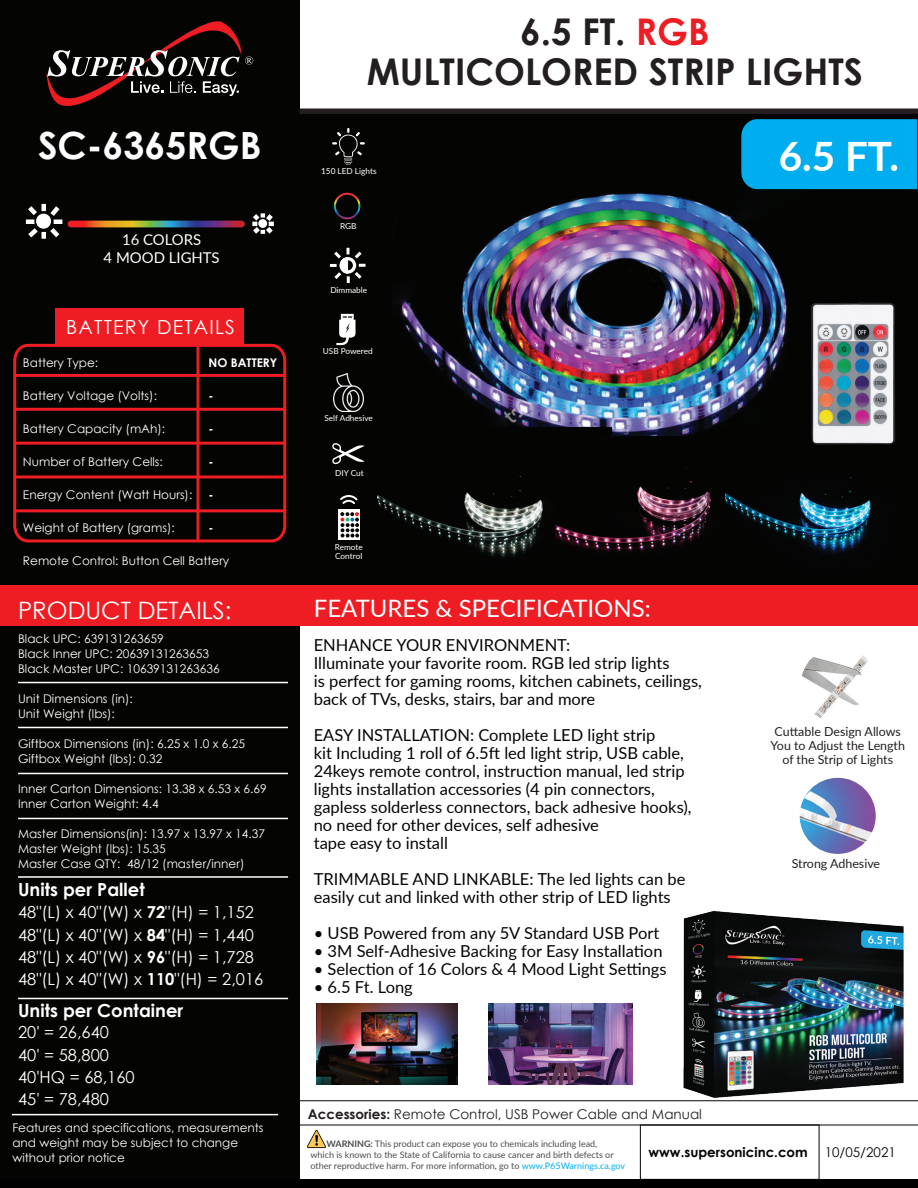
<style>
.page{position:relative;width:918px;height:1188px;background:#fff}
.page>*{position:absolute;margin:0;border:0;box-sizing:border-box;transform-origin:0 0}
.t1{font:700 40.5px "Lato";color:#fff}
.t2{font:700 37.5px "Century Gothic";color:#fff}
.t3{font:700 36.9px/40.2px "Century Gothic";color:#231f20;text-align:center}
.t4{font:24px "Lato";color:#fff}
.t5{font:24px "Century Gothic";color:#fff}
.t6{font:19.5px "Century Gothic";letter-spacing:.06em;color:#fff}
.t7{font:700 18px "Century Gothic";color:#fff}
.t8{font:16.5px/18px "Lato";color:#040503}
.t9{font:16.5px/22.4px "Century Gothic";color:#fff}
.t10{font:14.85px/17.9px "Lato";color:#fff;text-align:center}
.t11{font:13.5px "Century Gothic";color:#231f20}
.t12{font:700 13.35px "Century Gothic";color:#040503}
.t13{font:13.35px "Century Gothic";color:#040503}
.t14{font:12.45px/13.8px "Lato";color:#231f20;text-align:center}
.t15{font:12px/15px "Century Gothic";color:#fff}
.t16{font:700 12px "Century Gothic";color:#fff}
.t17{font:9px/10.8px "Lato";color:#4c4c4c}
.t18{font:8.25px/9.1px "Lato";color:#fff}
.s1{font-weight:700}
.s2{color:#ee1d23}
.s3{color:#00aeef}
</style>
<div class="page">
<div style="left:0;top:0;width:300px;height:1188px;background:#040503"></div>
<hr style="left:300px;top:1125px;width:618px;height:1px;background:#040503">
<div style="left:0;top:585px;width:918px;height:41px;background:#ee1d23"></div>
<svg style="left:46px;top:21px;width:207px;height:85px"></svg>
<div style="left:300px;top:109px;width:618px;height:6px;background:#231f20"></div>
<hr style="left:12px;top:1114px;width:266px;height:1px;background:#fff">
<div style="left:55px;top:309px;width:189px;height:36px;background:#ee1d23"></div>
<svg style="left:13px;top:343px;width:274px;height:200px"></svg>
<hr style="left:197px;top:345px;width:3px;height:196px;background:#ee1d23">
<hr style="left:18px;top:682px;width:270px;height:1px;background:#fff">
<hr style="left:18px;top:727px;width:270px;height:1px;background:#fff">
<hr style="left:18px;top:773px;width:270px;height:1px;background:#fff">
<hr style="left:18px;top:818px;width:270px;height:1px;background:#fff">
<hr style="left:18px;top:876px;width:270px;height:2px;background:#fff">
<hr style="left:18px;top:998px;width:270px;height:1px;background:#fff">
<div style="left:0;top:1179px;width:918px;height:9px;background:#000"></div>
<img style="left:307px;top:1129px;width:19px;height:20px">
<div style="left:640px;top:1125px;width:179px;height:55px;border:1px solid #040503"></div>
<hr style="left:300px;top:1100px;width:618px;height:1px;background:#040503">
<svg style="left:25px;top:203px;width:38px;height:36px"></svg>
<svg style="left:68px;top:221px;width:177px;height:6px"></svg>
<svg style="left:252px;top:213px;width:22px;height:21px"></svg>
<div style="left:300px;top:115px;width:618px;height:470px;background:#040503"></div>
<img style="left:398px;top:189px;width:436px;height:247px">
<img style="left:801px;top:647px;width:76px;height:76px;border-radius:38px">
<img style="left:800px;top:778px;width:76px;height:76px;border-radius:38px">
<svg style="left:332px;top:128px;width:33px;height:36px"></svg>
<svg style="left:334px;top:193px;width:26px;height:26px"></svg>
<svg style="left:332px;top:443px;width:33px;height:21px"></svg>
<svg style="left:330px;top:248px;width:36px;height:35px"></svg>
<div style="left:339px;top:509px;width:21px;height:31px;background:#fff"></div>
<svg style="left:340px;top:512px;width:19px;height:26px"></svg>
<svg style="left:340px;top:495px;width:17px;height:9px"></svg>
<svg style="left:336px;top:314px;width:20px;height:31px"></svg>
<img style="left:333px;top:373px;width:30px;height:39px">
<div style="left:741px;top:119px;width:176px;height:70px;background:#00aeef"></div>
<img style="left:794px;top:292px;width:102px;height:153px">
<img style="left:378px;top:428px;width:233px;height:130px">
<img style="left:556px;top:436px;width:170px;height:122px">
<img style="left:726px;top:477px;width:145px;height:79px">
<img style="left:488px;top:1004px;width:144px;height:81px">
<img style="left:317px;top:1004px;width:141px;height:81px">
<img style="left:656px;top:910px;width:262px;height:222px">
<h2 class="t2" style="left:38px;top:116px;width:225px">SC-6365RGB</h2>
<p class="t10" style="left:104px;top:231px;width:118px">16 COLORS<br>4 MOOD LIGHTS</p>
<p class="t6" style="left:66px;top:313px;width:170px">BATTERY DETAILS</p>
<p class="t15" style="left:23px;top:355px;width:77px">Battery Type:</p>
<p class="t15" style="left:23px;top:388px;width:136px">Battery Voltage (Volts):</p>
<p class="t15" style="left:23px;top:421px;width:144px">Battery Capacity (mAh):</p>
<p class="t15" style="left:23px;top:454px;width:142px">Number of Battery Cells:</p>
<p class="t15" style="left:23px;top:487px;width:171px">Energy Content (Watt Hours):</p>
<p class="t15" style="left:23px;top:520px;width:153px">Weight of Battery (grams):</p>
<p class="t15" style="left:23px;top:553px;width:208px">Remote Control: Button Cell Battery</p>
<p class="t16" style="left:208px;top:353px;width:70px">NO BATTERY</p>
<p class="t16" style="left:208px;top:386px;width:7px">-</p>
<p class="t16" style="left:208px;top:419px;width:7px">-</p>
<p class="t16" style="left:208px;top:452px;width:7px">-</p>
<p class="t16" style="left:208px;top:485px;width:7px">-</p>
<p class="t16" style="left:208px;top:518px;width:7px">-</p>
<h3 class="t5" style="left:18px;top:593px;width:215px">PRODUCT DETAILS:</h3>
<p class="t15" style="left:18px;top:630px;width:203px">Black UPC: 639131263659<br>Black Inner UPC: 20639131263653<br>Black Master UPC: 10639131263636</p>
<p class="t15" style="left:18px;top:690px;width:116px">Unit Dimensions (in):<br>Unit Weight (lbs):</p>
<p class="t15" style="left:18px;top:735px;width:228px">Giftbox Dimensions (in): 6.25 x 1.0 x 6.25<br>Giftbox Weight (lbs): 0.32</p>
<p class="t15" style="left:18px;top:780px;width:250px">Inner Carton Dimensions: 13.38 x 6.53 x 6.69<br>Inner Carton Weight: 4.4</p>
<p class="t15" style="left:18px;top:825px;width:249px">Master Dimensions(in): 13.97 x 13.97 x 14.37<br>Master Weight (lbs): 15.35<br>Master Case QTY: 48/12 (master/inner)</p>
<p class="t7" style="left:18px;top:876px;width:128px">Units per Pallet</p>
<p class="t9" style="left:18px;top:901px;width:247px">48"(L) x 40"(W) x <span class="s1">72</span>"(H) = 1,152<br>48"(L) x 40"(W) x <span class="s1">84</span>"(H) = 1,440<br>48"(L) x 40"(W) x <span class="s1">96</span>"(H) = 1,728<br>48"(L) x 40"(W) x <span class="s1">110</span>"(H) = 2,016</p>
<p class="t7" style="left:18px;top:997px;width:167px">Units per Container</p>
<p class="t9" style="left:18px;top:1021px;width:118px">20' = 26,640<br>40' = 58,800<br>40'HQ = 68,160<br>45' = 78,480</p>
<p class="t15" style="left:12px;top:1120px;width:253px">Features and specifications, measurements and weight may be subject to change without prior notice</p>
<h3 class="t3" style="left:367px;top:10px;width:498px">6.5 FT. <span class="s2">RGB<br></span>MULTICOLORED STRIP LIGHTS</h3>
<p class="t18" style="left:321px;top:166px;width:57px">150 LED Lights</p>
<p class="t18" style="left:340px;top:221px;width:18px">RGB</p>
<p class="t18" style="left:330px;top:285px;width:38px">Dimmable</p>
<p class="t18" style="left:323px;top:346px;width:51px">USB Powered</p>
<p class="t18" style="left:325px;top:413px;width:50px">Self Adhesive</p>
<p class="t18" style="left:335px;top:468px;width:30px">DIY Cut</p>
<p class="t18" style="left:335px;top:542px;width:29px">Remote<br>Control</p>
<h3 class="t4" style="left:314px;top:591px;width:339px">FEATURES &amp; SPECIFICATIONS:</h3>
<p class="t8" style="left:314px;top:636px;width:390px">ENHANCE YOUR ENVIRONMENT:<br>Illuminate your favorite room. RGB led strip lights<br>is perfect for gaming rooms, kitchen cabinets, ceilings, back of TVs, desks, stairs, bar and more</p>
<p class="t8" style="left:314px;top:726px;width:379px">EASY INSTALLATION: Complete LED light strip<br>kit Including 1 roll of 6.5ft led light strip, USB cable, 24keys remote control, instruction manual, led strip lights installation accessories (4 pin connectors, gapless solderless connectors, back adhesive hooks), no need for other devices, self adhesive<br>tape easy to install</p>
<p class="t8" style="left:314px;top:870px;width:373px">TRIMMABLE AND LINKABLE: The led lights can be easily cut and linked with other strip of LED lights</p>
<p class="t8" style="left:314px;top:924px;width:347px">• USB Powered from any 5V Standard USB Port</p>
<p class="t8" style="left:314px;top:942px;width:350px">• 3M Self-Adhesive Backing for Easy Installation</p>
<p class="t8" style="left:314px;top:960px;width:354px">• Selection of 16 Colors &amp; 4 Mood Light Settings</p>
<p class="t8" style="left:314px;top:978px;width:101px">• 6.5 Ft. Long</p>
<p class="t11" style="left:308px;top:1104px;width:396px"><span class="s1">Accessories:</span> Remote Control, USB Power Cable and Manual</p>
<h1 class="t1" style="left:779px;top:127px;width:122px">6.5 FT.</h1>
<p class="t14" style="left:771px;top:725px;width:136px">Cuttable Design Allows<br>You to Adjust the Length of the Strip of Lights</p>
<p class="t14" style="left:792px;top:856px;width:90px">Strong Adhesive</p>
<p class="t17" style="left:311px;top:1138px;width:316px;text-indent:16px"><span class="s1">WARNING:</span> This product can expose you to chemicals including lead,<br>which is known to the State of California to cause cancer and birth defects or other reproductive harm. For more information, go to <span class="s3">www.P65Warnings.ca.gov</span></p>
<p class="t12" style="left:648px;top:1142px;width:161px">www.supersonicinc.com</p>
<p class="t13" style="left:825px;top:1143px;width:73px">10/05/2021</p>
</div>
